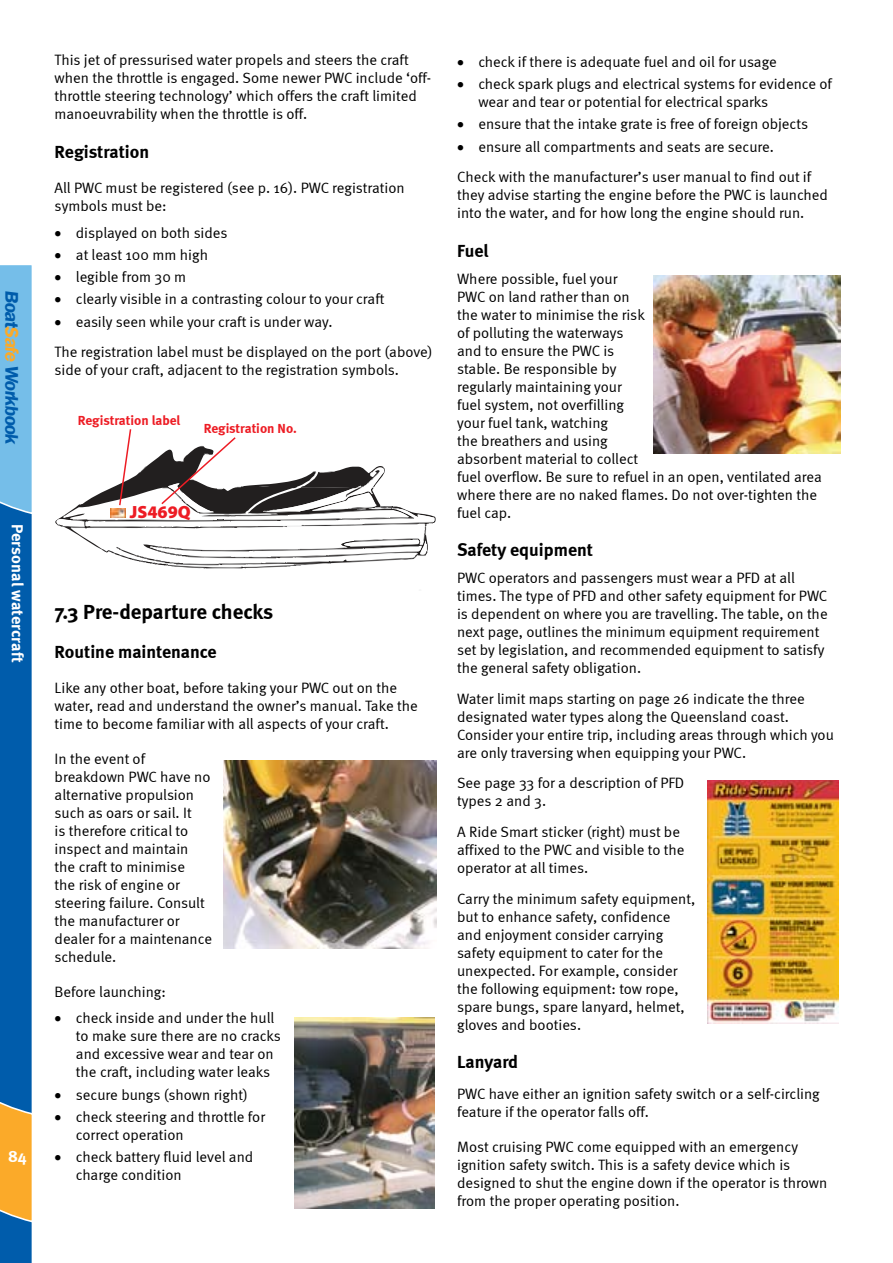
<style>
.page{position:relative;width:893px;height:1263px;background:#fff}
.page>*{position:absolute;margin:0;border:0;box-sizing:border-box;transform-origin:0 0}
.t1{font:700 21px "Meta";color:#000}
.t2{font:600 18.75px "Franklin Gothic";color:#005cab;scale:1.04 1}
.t3{font:700 18px "Meta";color:#000}
.t4{font:900 17.7px "Myriad Pro";color:#ed1c24}
.t5{font:700 16.5px "Meta";letter-spacing:.005em;color:#fff}
.t6{font:15px/18px "Meta Normal";color:#000}
.t7{font:700 13.5px "Meta";color:#ed1c24}
.s1{color:#fbaa29}
</style>
<div class="page">
<svg style="left:0;top:265px;width:32px;height:998px;background:#3a7ead"></svg>
<svg style="left:55px;top:429px;width:381px;height:140px"></svg>
<img style="left:223px;top:760px;width:213px;height:188px">
<img style="left:654px;top:275px;width:187px;height:178px">
<img style="left:707px;top:780px;width:132px;height:244px">
<img style="left:294px;top:1017px;width:140px;height:191px">
<p class="t2" style="left:23px;top:290px;width:153px;rotate:90deg">Boat<span class="s1">Safe</span> Workbook</p>
<p class="t5" style="left:27px;top:524px;width:140px;rotate:90deg">Personal watercraft</p>
<p class="t5" style="left:8px;top:1146px;width:20px">84</p>
<p class="t6" style="left:55px;top:51px;width:378px">This jet of pressurised water propels and steers the craft when the throttle is engaged. Some newer PWC include ‘off&shy;throttle steering technology’ which offers the craft limited manoeuvrability when the throttle is off.</p>
<p class="t3" style="left:55px;top:141px;width:96px">Registration</p>
<p class="t6" style="left:55px;top:179px;width:351px">All PWC must be registered (see p. 16). PWC registration symbols must be:</p>
<p class="t6" style="left:55px;top:223px;width:174px">• displayed on both sides</p>
<p class="t6" style="left:55px;top:245px;width:155px">• at least 100 mm high</p>
<p class="t6" style="left:55px;top:268px;width:133px">• legible from 30 m</p>
<p class="t6" style="left:55px;top:290px;width:331px">• clearly visible in a contrasting colour to your craft</p>
<p class="t6" style="left:55px;top:306px;width:379px;line-height:30.8px">• easily seen while your craft is under way.<br>The registration label must be displayed on the port (above)</p>
<p class="t6" style="left:55px;top:361px;width:346px">side of your craft, adjacent to the registration symbols.</p>
<p class="t7" style="left:78px;top:412px;width:104px">Registration label</p>
<p class="t7" style="left:204px;top:420px;width:95px">Registration No.</p>
<p class="t4" style="left:130px;top:502px;width:62px">JS469Q</p>
<p class="t1" style="left:55px;top:599px;width:220px">7.3 Pre-departure checks</p>
<p class="t3" style="left:55px;top:641px;width:164px">Routine maintenance</p>
<p class="t6" style="left:55px;top:678px;width:365px">Like any other boat, before taking your PWC out on the water, read and understand the owner’s manual. Take the time to become familiar with all aspects of your craft.</p>
<p class="t6" style="left:55px;top:749px;width:159px">In the event of breakdown PWC have no alternative propulsion such as oars or sail. It<br>is therefore critical to inspect and maintain the craft to minimise<br>the risk of engine or steering failure. Consult the manufacturer or dealer for a maintenance schedule.</p>
<p class="t6" style="left:55px;top:982px;width:113px">Before launching:</p>
<p class="t6" style="left:76px;top:1009px;width:206px;text-indent:-21px">• check inside and under the hull to make sure there are no cracks and excessive wear and tear on the craft, including water leaks</p>
<p class="t6" style="left:55px;top:1085px;width:195px">• secure bungs (shown right)</p>
<p class="t6" style="left:76px;top:1107px;width:191px;text-indent:-21px">• check steering and throttle for correct operation</p>
<p class="t6" style="left:76px;top:1148px;width:179px;text-indent:-21px">• check battery fluid level and charge condition</p>
<p class="t6" style="left:457px;top:53px;width:321px">• check if there is adequate fuel and oil for usage</p>
<p class="t6" style="left:478px;top:75px;width:355px;text-indent:-21px">• check spark plugs and electrical systems for evidence of wear and tear or potential for electrical sparks</p>
<p class="t6" style="left:457px;top:115px;width:352px">• ensure that the intake grate is free of foreign objects</p>
<p class="t6" style="left:457px;top:131px;width:356px;line-height:30.8px">• ensure all compartments and seats are secure.<br>Check with the manufacturer’s user manual to find out if</p>
<p class="t6" style="left:457px;top:186px;width:372px">they advise starting the engine before the PWC is launched into the water, and for how long the engine should run.</p>
<p class="t3" style="left:457px;top:240px;width:33px">Fuel</p>
<p class="t6" style="left:457px;top:269px;width:366px">Where possible, fuel your<br>PWC on land rather than on<br>the water to minimise the risk<br>of polluting the waterways<br>and to ensure the PWC is<br>stable. Be responsible by<br>regularly maintaining your<br>fuel system, not overfilling<br>your fuel tank, watching<br>the breathers and using<br>absorbent material to collect<br>fuel overflow. Be sure to refuel in an open, ventilated area where there are no naked flames. Do not over-tighten the fuel cap.</p>
<p class="t3" style="left:457px;top:539px;width:137px">Safety equipment</p>
<p class="t6" style="left:457px;top:568px;width:372px">PWC operators and passengers must wear a PFD at all times. The type of PFD and other safety equipment for PWC is dependent on where you are travelling. The table, on the next page, outlines the minimum equipment requirement set by legislation, and recommended equipment to satisfy the general safety obligation.</p>
<p class="t6" style="left:457px;top:689px;width:378px">Water limit maps starting on page 26 indicate the three designated water types along the Queensland coast.<br>Consider your entire trip, including areas through which you are only traversing when equipping your PWC.</p>
<p class="t6" style="left:457px;top:774px;width:229px">See page 33 for a description of PFD types 2 and 3.</p>
<p class="t6" style="left:457px;top:823px;width:229px">A Ride Smart sticker (right) must be affixed to the PWC and visible to the operator at all times.</p>
<p class="t6" style="left:457px;top:889px;width:240px">Carry the minimum safety equipment, but to enhance safety, confidence and enjoyment consider carrying safety equipment to cater for the unexpected. For example, consider the following equipment: tow rope, spare bungs, spare lanyard, helmet, gloves and booties.</p>
<p class="t3" style="left:457px;top:1051px;width:63px">Lanyard</p>
<p class="t6" style="left:457px;top:1085px;width:364px">PWC have either an ignition safety switch or a self-circling feature if the operator falls off.</p>
<p class="t6" style="left:457px;top:1138px;width:372px">Most cruising PWC come equipped with an emergency ignition safety switch. This is a safety device which is designed to shut the engine down if the operator is thrown from the proper operating position.</p>
</div>
